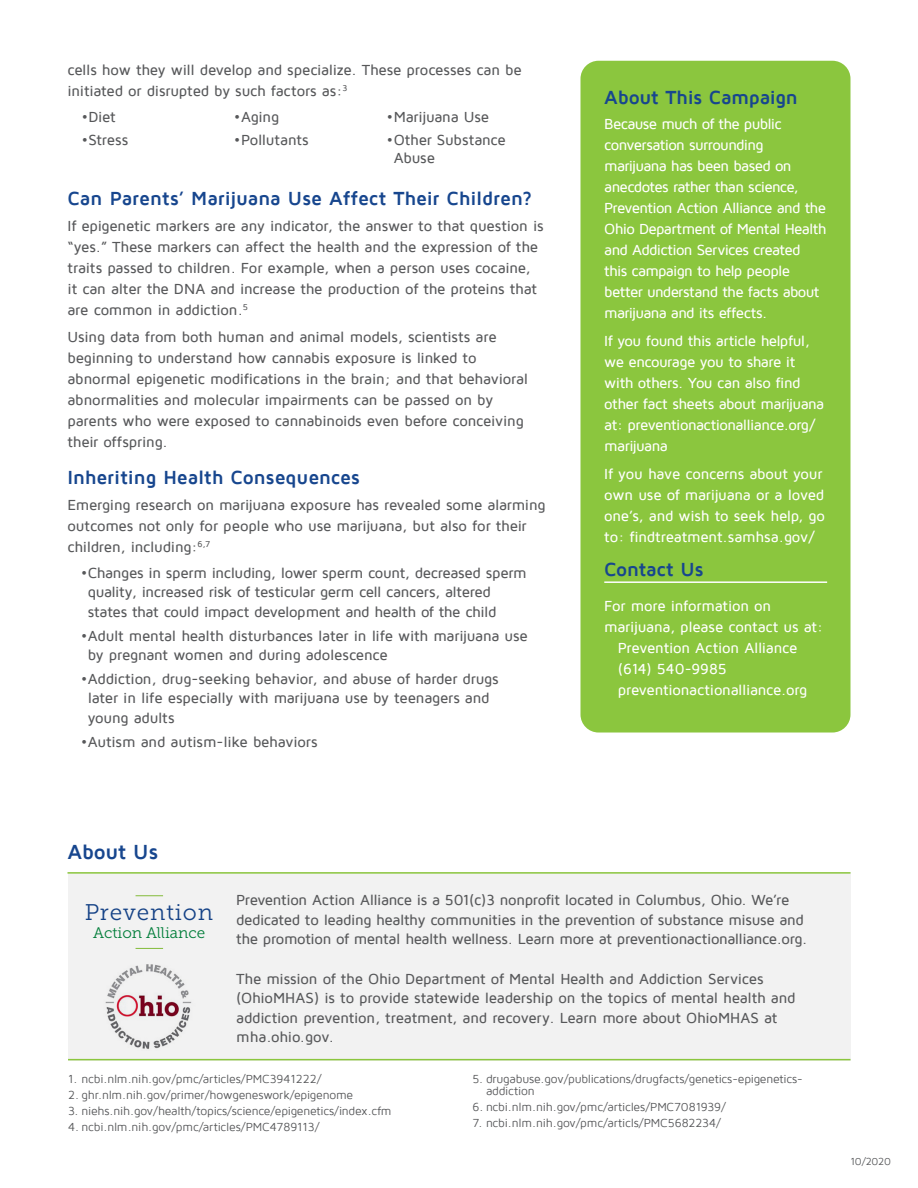
<style>
.page{position:relative;width:918px;height:1188px;background:#fff}
.page>*{position:absolute;margin:0;border:0;box-sizing:border-box;transform-origin:0 0}
.t1{font:22.65px "Museo Slab 300";letter-spacing:.04em;color:#17468e}
.subhead{font:700 21px "Maven Pro";letter-spacing:-.015em;color:#17468e}
.subhead-2{font:700 19.5px "Maven Pro";letter-spacing:-.005em;color:#17468e}
.t2{font:15.3px "Museo Slab 300";color:#00843d}
.body_copy{font:500 15px/21px "Maven Pro";letter-spacing:-.015em;color:#57585a}
.bullets{font:500 15px/19.5px "Maven Pro";letter-spacing:-.02em;color:#57585a}
.t3{font:500 15px/21px "Maven Pro";letter-spacing:-.035em;color:#fff}
.t4{font:500 15px/21px "Maven Pro";letter-spacing:-.015em;color:#fff}
.t5{font:12px/12px "Maven Pro";letter-spacing:-.015em;color:#57585a}
.t6{font:10.5px "Maven Pro";letter-spacing:-.03em;color:#57585a}
</style>
<div class="page">
<div style="left:68px;top:872px;width:782px;height:188px;background:#f2f2f2"></div>
<hr style="left:68px;top:872px;width:782px;height:2px;background:#8bc63e">
<img style="left:105px;top:965px;width:87px;height:84px">
<svg style="left:136px;top:895px;width:27px;height:1px"></svg>
<svg style="left:136px;top:948px;width:27px;height:1px"></svg>
<hr style="left:68px;top:1059px;width:782px;height:1px;background:#8bc63e">
<div style="left:580px;top:61px;width:270px;height:672px;background:#8bc63e;border-radius:18px"></div>
<hr style="left:604px;top:581px;width:223px;height:2px;background:#fff">
<p class="body_copy" style="left:68px;top:60px;width:456px">cells how they will develop and specialize. These processes can be initiated or disrupted by such factors as:<sup>3</sup></p>
<p class="bullets" style="left:82px;top:108px;width:36px">•Diet</p>
<p class="bullets" style="left:82px;top:130px;width:48px">•Stress</p>
<p class="bullets" style="left:234px;top:108px;width:46px">•Aging</p>
<p class="bullets" style="left:234px;top:130px;width:76px">•Pollutants</p>
<p class="bullets" style="left:387px;top:108px;width:104px">•Marijuana Use</p>
<p class="bullets" style="left:394px;top:131px;width:114px;line-height:18px;text-indent:-7px">•Other Substance<br>Abuse</p>
<p class="subhead-2" style="left:68px;top:188px;width:466px">Can Parents’ Marijuana Use Affect Their Children?</p>
<p class="body_copy" style="left:68px;top:215px;width:478px">If epigenetic markers are any indicator, the answer to that question is “yes.” These markers can affect the health and the expression of the traits passed to children. For example, when a person uses cocaine, it can alter the DNA and increase the production of the proteins that are common in addiction.<sup>5</sup></p>
<p class="body_copy" style="left:68px;top:327px;width:462px">Using data from both human and animal models, scientists are beginning to understand how cannabis exposure is linked to abnormal epigenetic modifications in the brain; and that behavioral abnormalities and molecular impairments can be passed on by parents who were exposed to cannabinoids even before conceiving their offspring.</p>
<p class="subhead-2" style="left:68px;top:467px;width:294px">Inheriting Health Consequences</p>
<p class="body_copy" style="left:68px;top:494px;width:480px">Emerging research on marijuana exposure has revealed some alarming outcomes not only for people who use marijuana, but also for their children, including:<sup>6,7</sup></p>
<p class="bullets" style="left:88px;top:563px;width:441px;text-indent:-7px">•Changes in sperm including, lower sperm count, decreased sperm quality, increased risk of testicular germ cell cancers, altered states that could impact development and health of the child</p>
<p class="bullets" style="left:88px;top:626px;width:442px;text-indent:-7px">•Adult mental health disturbances later in life with marijuana use by pregnant women and during adolescence</p>
<p class="bullets" style="left:88px;top:669px;width:413px;text-indent:-7px">•Addiction, drug-seeking behavior, and abuse of harder drugs later in life especially with marijuana use by teenagers and young adults</p>
<p class="bullets" style="left:81px;top:732px;width:238px">•Autism and autism-like behaviors</p>
<p class="subhead-2" style="left:604px;top:87px;width:195px">About This Campaign</p>
<p class="t3" style="left:604px;top:114px;width:224px">Because much of the public conversation surrounding marijuana has been based on anecdotes rather than science,<br>Prevention Action Alliance and the<br>Ohio Department of Mental Health and Addiction Services created this campaign to help people better understand the facts about marijuana and its effects.</p>
<p class="t3" style="left:604px;top:330px;width:222px">If you found this article helpful, we encourage you to share it with others. You can also find other fact sheets about marijuana at: preventionactionalliance.org/ marijuana</p>
<p class="t4" style="left:604px;top:463px;width:222px">If you have concerns about your own use of marijuana or a loved one’s, and wish to seek help, go to: findtreatment.samhsa.gov/</p>
<p class="subhead-2" style="left:604px;top:559px;width:101px">Contact Us</p>
<p class="t4" style="left:604px;top:595px;width:220px">For more information on marijuana, please contact us at:</p>
<p class="t4" style="left:618px;top:637px;width:191px">Prevention Action Alliance (614) 540-9985 preventionactionalliance.org</p>
<p class="subhead" style="left:68px;top:840px;width:92px">About Us</p>
<p class="body_copy" style="left:236px;top:890px;width:573px;line-height:19.5px">Prevention Action Alliance is a 501(c)3 nonprofit located in Columbus, Ohio. We’re dedicated to leading healthy communities in the prevention of substance misuse and the promotion of mental health wellness. Learn more at preventionactionalliance.org.</p>
<p class="body_copy" style="left:236px;top:969px;width:561px;line-height:19.5px">The mission of the Ohio Department of Mental Health and Addiction Services (OhioMHAS) is to provide statewide leadership on the topics of mental health and addiction prevention, treatment, and recovery. Learn more about OhioMHAS at mha.ohio.gov.</p>
<p class="t5" style="left:68px;top:1073px;width:255px">1. ncbi.nlm.nih.gov/pmc/articles/PMC3941222/</p>
<p class="t5" style="left:68px;top:1089px;width:287px">2. ghr.nlm.nih.gov/primer/howgeneswork/epigenome</p>
<p class="t5" style="left:68px;top:1105px;width:325px">3. niehs.nih.gov/health/topics/science/epigenetics/index.cfm</p>
<p class="t5" style="left:68px;top:1122px;width:253px">4. ncbi.nlm.nih.gov/pmc/articles/PMC4789113/</p>
<h1 class="t1" style="left:85px;top:900px;width:130px">Prevention</h1>
<p class="t2" style="left:93px;top:924px;width:114px">Action Alliance</p>
<p class="t5" style="left:486px;top:1073px;width:318px;text-indent:-14px">5. drugabuse.gov/publications/drugfacts/genetics-epigenetics&shy;addiction</p>
<p class="t5" style="left:472px;top:1101px;width:255px">6. ncbi.nlm.nih.gov/pmc/articles/PMC7081939/</p>
<p class="t5" style="left:472px;top:1117px;width:250px">7. ncbi.nlm.nih.gov/pmc/articls/PMC5682234/</p>
<p class="t6" style="left:850px;top:1156px;width:42px">10/2020</p>
</div>
